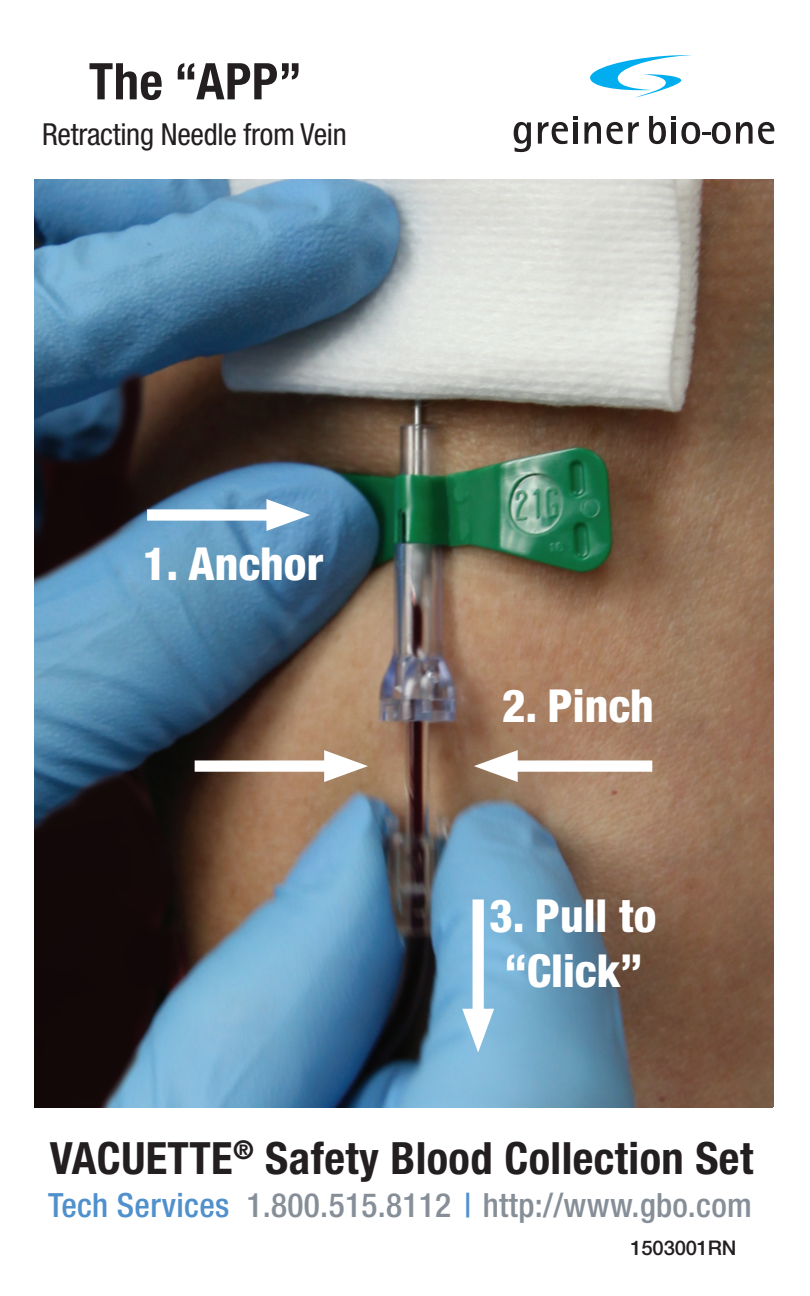
<style>
.page{position:relative;width:810px;height:1296px;background:#fff}
.page>*{position:absolute;margin:0;border:0;box-sizing:border-box;transform-origin:0 0}
.t1{font:700 condensed 50.62px "Helvetica Neue LT Std";letter-spacing:.01em;color:#231f20}
.t2{font:800 condensed 45.45px/54.7px "Helvetica Neue LT Std";color:#fff;text-align:center}
.t3{font:700 condensed 44.55px "Helvetica Neue LT Std";letter-spacing:.01em;color:#231f20}
.t4{font:500 condensed 33.52px "Helvetica Neue LT Std";letter-spacing:.01em;color:#868f98}
.t5{font:condensed 30.38px "Helvetica Neue LT Std";letter-spacing:-.01em;color:#231f20}
.t6{font:500 20.25px "Helvetica Neue LT Std";letter-spacing:-.01em;color:#231f20}
.s1{color:#5090cc}
</style>
<div class="page">
<svg style="left:514px;top:122px;width:17px;height:30px"></svg>
<svg style="left:649px;top:116px;width:17px;height:28px"></svg>
<svg style="left:538px;top:122px;width:30px;height:22px"></svg>
<svg style="left:574px;top:116px;width:4px;height:3px"></svg>
<hr style="left:574px;top:122px;width:4px;height:22px;background:#231f20">
<svg style="left:584px;top:122px;width:55px;height:22px"></svg>
<svg style="left:672px;top:116px;width:102px;height:28px"></svg>
<svg style="left:590px;top:55px;width:102px;height:43px"></svg>
<img style="left:35px;top:180px;width:739px;height:928px">
<div style="left:147px;top:509px;width:138px;height:12px;background:#fff"></div>
<svg style="left:266px;top:499px;width:44px;height:32px"></svg>
<div style="left:195px;top:760px;width:148px;height:12px;background:#fff"></div>
<svg style="left:324px;top:750px;width:44px;height:32px"></svg>
<div style="left:473px;top:899px;width:11px;height:128px;background:#fff"></div>
<svg style="left:462px;top:1009px;width:32px;height:44px"></svg>
<div style="left:499px;top:760px;width:153px;height:12px;background:#fff"></div>
<svg style="left:474px;top:750px;width:44px;height:32px"></svg>
<h1 class="t1" style="left:89px;top:51px;width:215px">The “APP”</h1>
<p class="t5" style="left:42px;top:117px;width:306px">Retracting Needle from Vein</p>
<h2 class="t2" style="left:143px;top:536px;width:182px">1. Anchor</h2>
<h2 class="t2" style="left:502px;top:678px;width:154px">2. Pinch</h2>
<h2 class="t2" style="left:489px;top:888px;width:169px">3. Pull to “Click”</h2>
<h3 class="t3" style="left:50px;top:1131px;width:705px">VACUETTE<sup>®</sup> Safety Blood Collection Set</h3>
<p class="t4" style="left:48px;top:1185px;width:705px"><span class="s1">Tech Services</span> 1.800.515.8112 <span class="s1">|</span> http://www.gbo.com</p>
<p class="t6" style="left:631px;top:1236px;width:108px">1503001RN</p>
</div>
